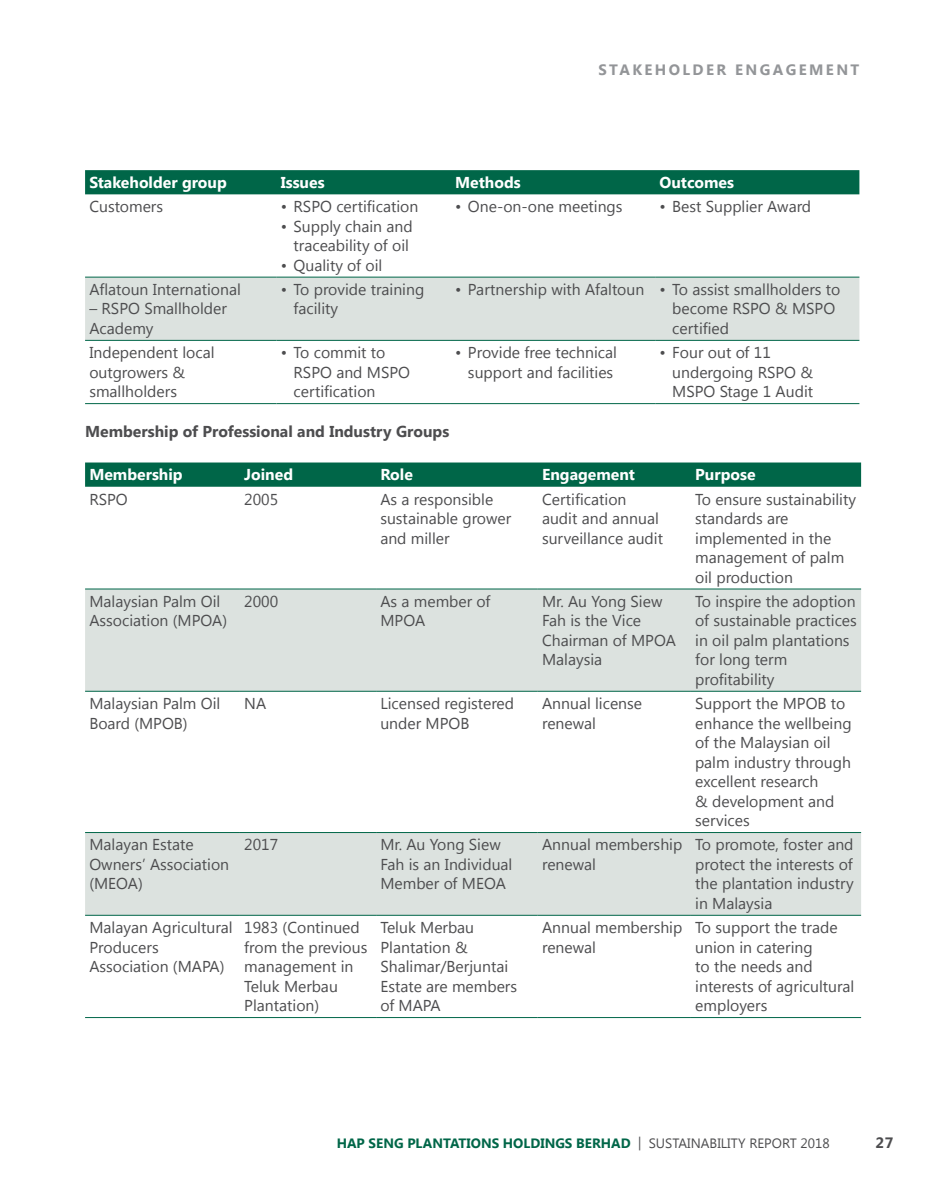
<style>
.page{position:relative;width:936px;height:1191px;background:#fff}
.page>*{position:absolute;margin:0;border:0;box-sizing:border-box;transform-origin:0 0}
.t1{font:15.75px/19.5px "Segoe UI";color:#4d4d4f}
.t2{font:700 15.75px "Segoe UI";color:#fff}
.t3{font:700 15.75px "Segoe UI";color:#4d4d4f}
.t4{font:700 15px "Segoe UI";letter-spacing:.16em;color:#939598}
.t5{font:700 15px "Segoe UI";color:#4d4d4f}
.t6{font:700 13.5px "Segoe UI";color:#006648}
.s1{font-weight:400;color:#4d4d4f}
</style>
<div class="page">
<div style="left:85px;top:170px;width:774px;height:24px;background:#006648"></div>
<div style="left:85px;top:278px;width:774px;height:62px;background:#dce2df"></div>
<hr style="left:85px;top:277px;width:191px;height:1px;background:#006648">
<hr style="left:276px;top:277px;width:175px;height:1px;background:#006648">
<hr style="left:451px;top:277px;width:204px;height:1px;background:#006648">
<hr style="left:655px;top:277px;width:204px;height:1px;background:#006648">
<hr style="left:85px;top:340px;width:191px;height:1px;background:#006648">
<hr style="left:276px;top:340px;width:175px;height:1px;background:#006648">
<hr style="left:451px;top:340px;width:204px;height:1px;background:#006648">
<hr style="left:655px;top:340px;width:204px;height:1px;background:#006648">
<hr style="left:85px;top:403px;width:191px;height:1px;background:#006648">
<hr style="left:276px;top:403px;width:175px;height:1px;background:#006648">
<hr style="left:451px;top:403px;width:204px;height:1px;background:#006648">
<hr style="left:655px;top:403px;width:204px;height:1px;background:#006648">
<svg style="left:85px;top:462px;width:776px;height:25px;background:#076a4d"></svg>
<svg style="left:85px;top:589px;width:776px;height:326px;fill:#dce2df"></svg>
<hr style="left:85px;top:588px;width:155px;height:1px;background:#006648">
<hr style="left:240px;top:588px;width:136px;height:1px;background:#006648">
<hr style="left:376px;top:588px;width:161px;height:1px;background:#006648">
<hr style="left:537px;top:588px;width:154px;height:1px;background:#006648">
<hr style="left:691px;top:588px;width:170px;height:1px;background:#006648">
<hr style="left:85px;top:691px;width:155px;height:1px;background:#006648">
<hr style="left:240px;top:691px;width:136px;height:1px;background:#006648">
<hr style="left:376px;top:691px;width:161px;height:1px;background:#006648">
<hr style="left:537px;top:691px;width:154px;height:1px;background:#006648">
<hr style="left:691px;top:691px;width:170px;height:1px;background:#006648">
<hr style="left:85px;top:832px;width:155px;height:1px;background:#006648">
<hr style="left:240px;top:832px;width:136px;height:1px;background:#006648">
<hr style="left:376px;top:832px;width:161px;height:1px;background:#006648">
<hr style="left:537px;top:832px;width:154px;height:1px;background:#006648">
<hr style="left:691px;top:832px;width:170px;height:1px;background:#006648">
<hr style="left:85px;top:915px;width:155px;height:1px;background:#006648">
<hr style="left:240px;top:915px;width:136px;height:1px;background:#006648">
<hr style="left:376px;top:915px;width:161px;height:1px;background:#006648">
<hr style="left:537px;top:915px;width:154px;height:1px;background:#006648">
<hr style="left:691px;top:915px;width:170px;height:1px;background:#006648">
<hr style="left:85px;top:1017px;width:155px;height:1px;background:#006648">
<hr style="left:240px;top:1017px;width:136px;height:1px;background:#006648">
<hr style="left:376px;top:1017px;width:161px;height:1px;background:#006648">
<hr style="left:537px;top:1017px;width:154px;height:1px;background:#006648">
<hr style="left:691px;top:1017px;width:170px;height:1px;background:#006648">
<p class="t4" style="left:598px;top:59px;width:262px">STAKEHOLDER ENGAGEMENT</p>
<p class="t2" style="left:89px;top:171px;width:139px">Stakeholder group</p>
<p class="t2" style="left:281px;top:171px;width:45px">Issues</p>
<p class="t2" style="left:455px;top:171px;width:67px">Methods</p>
<p class="t2" style="left:659px;top:171px;width:76px">Outcomes</p>
<p class="t1" style="left:89px;top:196px;width:75px">Customers</p>
<p class="t1" style="left:281px;top:196px;width:139px">• RSPO certification</p>
<p class="t1" style="left:281px;top:216px;width:133px;text-align:center">• Supply chain and traceability of oil</p>
<p class="t1" style="left:281px;top:255px;width:103px">• Quality of oil</p>
<p class="t1" style="left:455px;top:196px;width:169px">• One-on-one meetings</p>
<p class="t1" style="left:659px;top:196px;width:153px">• Best Supplier Award</p>
<p class="t1" style="left:89px;top:279px;width:153px">Aflatoun International</p>
<p class="t1" style="left:89px;top:298px;width:139px">– RSPO Smallholder<br>Academy</p>
<p class="t1" style="left:293px;top:279px;width:132px;text-indent:-13px">• To provide training facility</p>
<p class="t1" style="left:672px;top:279px;width:170px;text-indent:-217px">• Partnership with Afaltoun • To assist smallholders to become RSPO &amp; MSPO certified</p>
<p class="t1" style="left:89px;top:342px;width:127px">Independent local outgrowers &amp; smallholders</p>
<p class="t1" style="left:293px;top:342px;width:118px;text-indent:-13px">• To commit to<br>RSPO and MSPO certification</p>
<p class="t1" style="left:455px;top:342px;width:163px;text-align:center">• Provide free technical support and facilities</p>
<p class="t1" style="left:672px;top:342px;width:142px;text-indent:-13px">• Four out of 11 undergoing RSPO &amp;<br>MSPO Stage 1 Audit</p>
<p class="t3" style="left:85px;top:420px;width:365px">Membership of Professional and Industry Groups</p>
<p class="t2" style="left:89px;top:463px;width:95px">Membership</p>
<p class="t2" style="left:244px;top:463px;width:50px">Joined</p>
<p class="t2" style="left:380px;top:463px;width:34px">Role</p>
<p class="t2" style="left:542px;top:463px;width:95px">Engagement</p>
<p class="t2" style="left:695px;top:463px;width:62px">Purpose</p>
<p class="t1" style="left:89px;top:488px;width:40px">RSPO</p>
<p class="t1" style="left:244px;top:488px;width:35px">2005</p>
<p class="t1" style="left:380px;top:488px;width:132px">As a responsible sustainable grower and miller</p>
<p class="t1" style="left:542px;top:488px;width:122px">Certification audit and annual surveillance audit</p>
<p class="t1" style="left:695px;top:488px;width:162px">To ensure sustainability standards are implemented in the management of palm oil production</p>
<p class="t1" style="left:89px;top:591px;width:139px">Malaysian Palm Oil<br>Association (MPOA)</p>
<p class="t1" style="left:244px;top:591px;width:35px">2000</p>
<p class="t1" style="left:380px;top:591px;width:112px">As a member of<br>MPOA</p>
<p class="t1" style="left:542px;top:591px;width:135px">Mr. Au Yong Siew<br>Fah is the Vice<br>Chairman of MPOA<br>Malaysia</p>
<p class="t1" style="left:695px;top:591px;width:163px">To inspire the adoption of sustainable practices in oil palm plantations for long term profitability</p>
<p class="t1" style="left:89px;top:693px;width:132px">Malaysian Palm Oil<br>Board (MPOB)</p>
<p class="t1" style="left:244px;top:693px;width:23px">NA</p>
<p class="t1" style="left:380px;top:693px;width:135px">Licensed registered under MPOB</p>
<p class="t1" style="left:542px;top:693px;width:102px">Annual license renewal</p>
<p class="t1" style="left:695px;top:693px;width:158px">Support the MPOB to enhance the wellbeing of the Malaysian oil palm industry through excellent research<br>&amp; development and services</p>
<p class="t1" style="left:89px;top:834px;width:141px">Malayan Estate<br>Owners’ Association (MEOA)</p>
<p class="t1" style="left:244px;top:834px;width:35px">2017</p>
<p class="t1" style="left:380px;top:834px;width:133px">Mr. Au Yong Siew<br>Fah is an Individual<br>Member of MEOA</p>
<p class="t1" style="left:542px;top:834px;width:142px">Annual membership renewal</p>
<p class="t1" style="left:695px;top:834px;width:160px;text-align:justify">To promote, foster and protect the interests of the plantation industry in Malaysia</p>
<p class="t1" style="left:89px;top:917px;width:145px">Malayan Agricultural<br>Producers<br>Association (MAPA)</p>
<p class="t1" style="left:244px;top:917px;width:125px">1983 (Continued from the previous management in<br>Teluk Merbau<br>Plantation)</p>
<p class="t1" style="left:380px;top:917px;width:138px">Teluk Merbau<br>Plantation &amp;<br>Shalimar/Berjuntai<br>Estate are members of MAPA</p>
<p class="t1" style="left:542px;top:917px;width:142px">Annual membership renewal</p>
<p class="t1" style="left:695px;top:917px;width:161px">To support the trade union in catering<br>to the needs and interests of agricultural employers</p>
<p class="t6" style="left:337px;top:1134px;width:494px">HAP SENG PLANTATIONS HOLDINGS BERHAD <span class="s1">| SUSTAINABILITY REPORT 2018</span></p>
<p class="t5" style="left:875px;top:1132px;width:19px">27</p>
</div>
